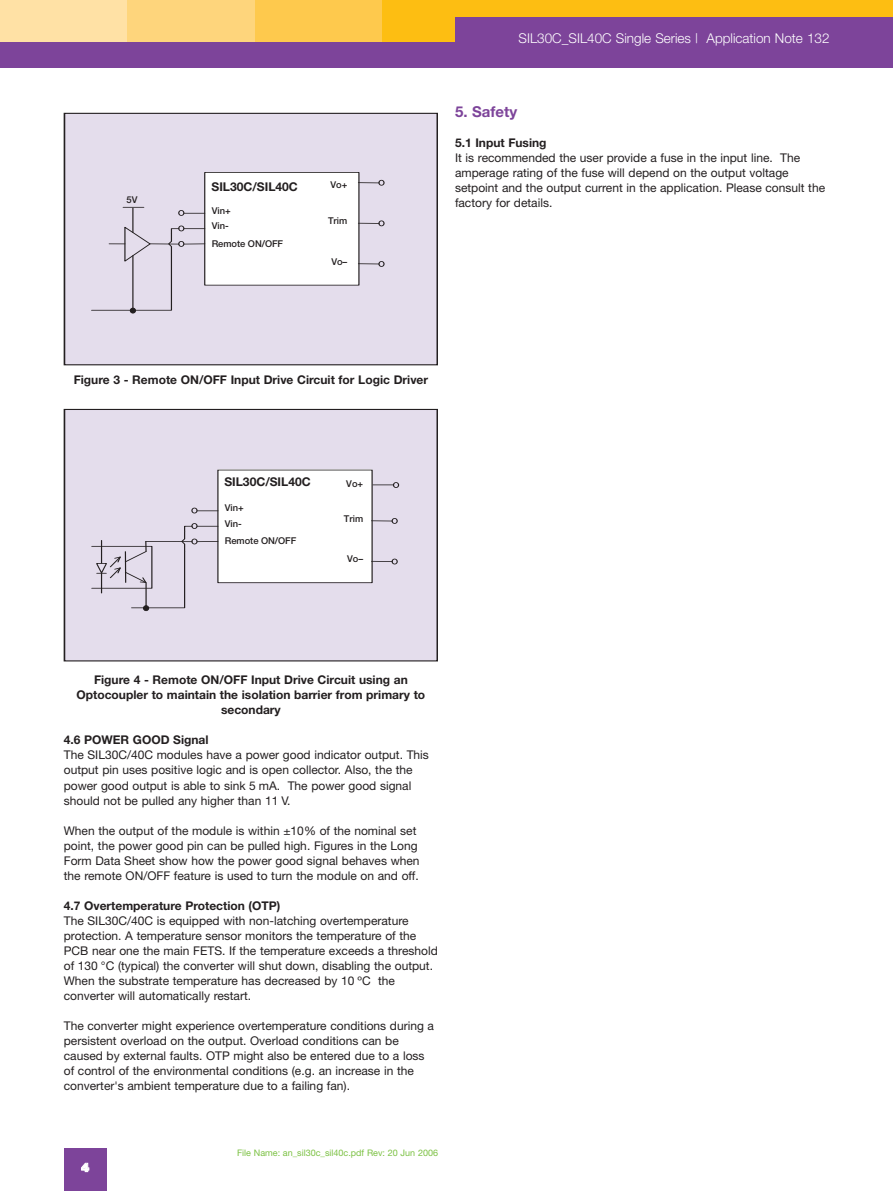
<style>
.page{position:relative;width:893px;height:1191px;background:#fff}
.page>*{position:absolute;margin:0;border:0;box-sizing:border-box;transform-origin:0 0}
.t1{font:700 15px "Helvetica Neue";color:#7d449a}
.t2{font:300 13.5px "Helvetica Neue";color:#fff}
.t3{font:700 12.15px "Helvetica Neue";color:#231f20}
.t4{font:12px/15px "Helvetica Neue";color:#231f20}
.t5{font:700 12px/15px "Helvetica Neue";color:#231f20;text-align:center}
.t6{font:900 12px "Helvetica Neue";color:#fff}
.t7{font:500 9.45px/15.5px "Helvetica Neue";color:#231f20}
.t8{font:9px "Helvetica Neue";color:#7bc142}
</style>
<div class="page">
<div style="left:0;top:0;width:128px;height:43px;background:#ffe1a5"></div>
<div style="left:128px;top:0;width:127px;height:43px;background:#fed57c"></div>
<div style="left:255px;top:0;width:128px;height:43px;background:#fec94d"></div>
<div style="left:383px;top:0;width:510px;height:43px;background:#fdbe12"></div>
<div style="left:64px;top:1148px;width:42px;height:43px;background:#7d449a"></div>
<div style="left:455px;top:17px;width:438px;height:26px;background:#7d449a"></div>
<div style="left:0;top:43px;width:893px;height:25px;background:#7d449a"></div>
<div style="left:64px;top:113px;width:373px;height:252px;background:#e4ddec"></div>
<div style="left:64px;top:113px;width:374px;height:252px;border:1px solid #231f20"></div>
<div style="left:205px;top:172px;width:154px;height:112px;background:#fff"></div>
<div style="left:204px;top:172px;width:155px;height:113px;border:1px solid #231f20"></div>
<svg style="left:358px;top:180px;width:26px;height:6px"></svg>
<svg style="left:358px;top:220px;width:26px;height:6px"></svg>
<svg style="left:358px;top:261px;width:26px;height:6px"></svg>
<svg style="left:91px;top:207px;width:114px;height:106px"></svg>
<div style="left:64px;top:409px;width:373px;height:252px;background:#e4ddec"></div>
<div style="left:64px;top:409px;width:374px;height:252px;border:1px solid #231f20"></div>
<div style="left:218px;top:470px;width:154px;height:112px;background:#fff"></div>
<svg style="left:192px;top:508px;width:26px;height:5px"></svg>
<svg style="left:372px;top:518px;width:25px;height:6px"></svg>
<svg style="left:372px;top:558px;width:25px;height:6px"></svg>
<svg style="left:96px;top:523px;width:122px;height:88px"></svg>
<svg style="left:373px;top:482px;width:26px;height:6px"></svg>
<p class="t7" style="left:127px;top:192px;width:12px">5V</p>
<p class="t3" style="left:212px;top:182px;width:88px">SIL30C/SIL40C</p>
<p class="t7" style="left:330px;top:178px;width:18px">Vo+</p>
<p class="t7" style="left:328px;top:214px;width:21px">Trim</p>
<p class="t7" style="left:331px;top:254px;width:18px">Vo–</p>
<p class="t7" style="left:212px;top:203px;width:21px">Vin+<br>Vin-</p>
<p class="t7" style="left:212px;top:237px;width:73px">Remote ON/OFF</p>
<p class="t2" style="left:518px;top:33px;width:313px">SIL30C_SIL40C Single Series | Application Note 132</p>
<p class="t1" style="left:455px;top:106px;width:64px">5. Safety</p>
<p class="t5" style="left:455px;top:136px;width:93px">5.1 Input Fusing</p>
<p class="t4" style="left:455px;top:151px;width:372px">It is recommended the user provide a fuse in the input line. The amperage rating of the fuse will depend on the output voltage setpoint and the output current in the application. Please consult the factory for details.</p>
<p class="t5" style="left:74px;top:374px;width:356px">Figure 3 - Remote ON/OFF Input Drive Circuit for Logic Driver</p>
<p class="t3" style="left:224px;top:478px;width:88px">SIL30C/SIL40C</p>
<p class="t7" style="left:346px;top:477px;width:18px">Vo+</p>
<p class="t7" style="left:225px;top:501px;width:21px">Vin+<br>Vin-</p>
<p class="t7" style="left:225px;top:534px;width:73px">Remote ON/OFF</p>
<p class="t7" style="left:344px;top:511px;width:21px">Trim</p>
<p class="t7" style="left:347px;top:552px;width:18px">Vo–</p>
<p class="t5" style="left:77px;top:674px;width:350px">Figure 4 - Remote ON/OFF Input Drive Circuit using an<br>Optocoupler to maintain the isolation barrier from primary to secondary</p>
<p class="t5" style="left:64px;top:734px;width:146px">4.6 POWER GOOD Signal</p>
<p class="t4" style="left:64px;top:749px;width:367px">The SIL30C/40C modules have a power good indicator output. This output pin uses positive logic and is open collector. Also, the the power good output is able to sink 5 mA. The power good signal should not be pulled any higher than 11 V.</p>
<p class="t4" style="left:64px;top:824px;width:357px">When the output of the module is within ±10% of the nominal set point, the power good pin can be pulled high. Figures in the Long Form Data Sheet show how the power good signal behaves when the remote ON/OFF feature is used to turn the module on and off.</p>
<p class="t5" style="left:64px;top:899px;width:218px">4.7 Overtemperature Protection (OTP)</p>
<p class="t4" style="left:64px;top:914px;width:376px">The SIL30C/40C is equipped with non-latching overtemperature protection. A temperature sensor monitors the temperature of the PCB near one the main FETS. If the temperature exceeds a threshold of 130 °C (typical) the converter will shut down, disabling the output.<br>When the substrate temperature has decreased by 10 ºC the converter will automatically restart.</p>
<p class="t4" style="left:64px;top:1019px;width:372px">The converter might experience overtemperature conditions during a persistent overload on the output. Overload conditions can be caused by external faults. OTP might also be entered due to a loss of control of the environmental conditions (e.g. an increase in the converter's ambient temperature due to a failing fan).</p>
<p class="t6" style="left:81px;top:1163px;width:10px">4</p>
<p class="t8" style="left:237px;top:1150px;width:202px">File Name: an_sil30c_sil40c.pdf Rev: 20 Jun 2006</p>
</div>
